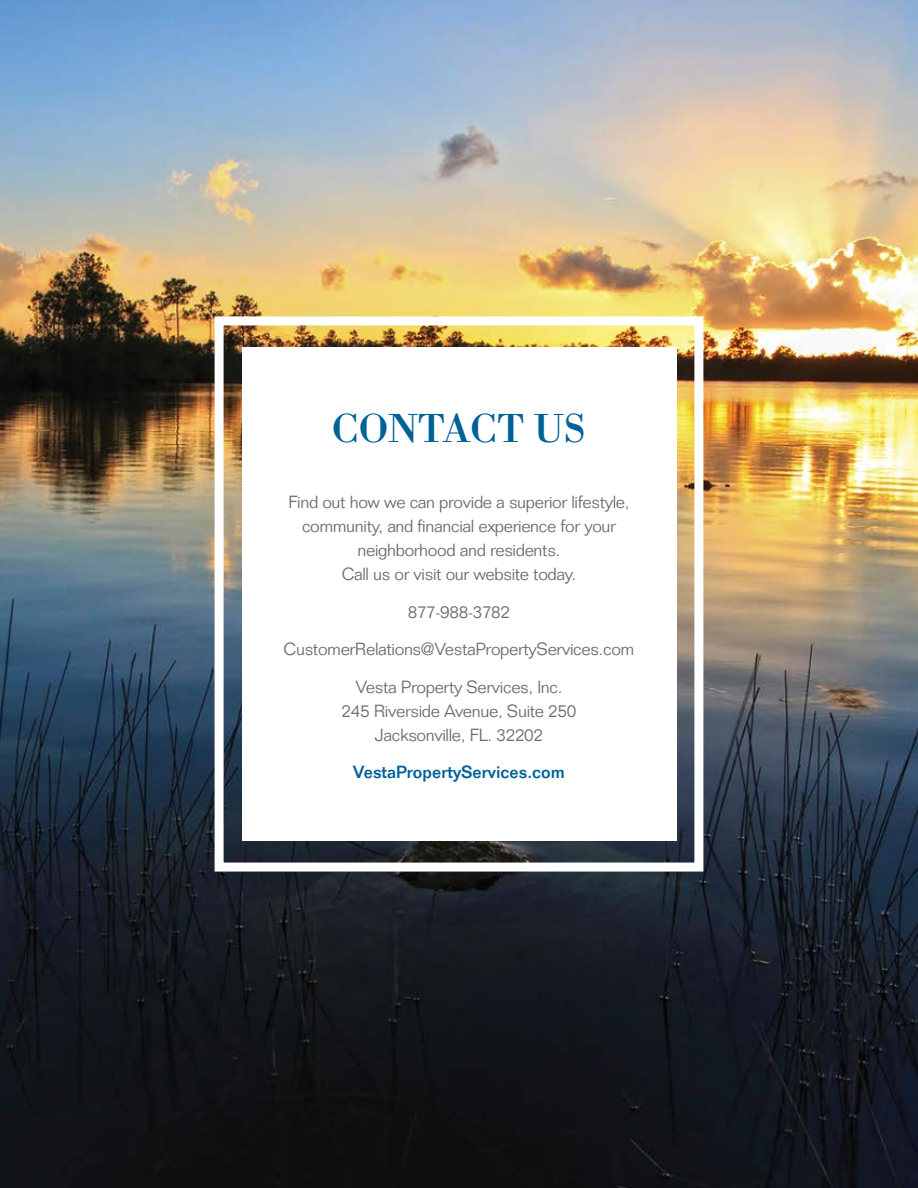
<style>
.page{position:relative;width:918px;height:1188px;background:#fff}
.page>*{position:absolute;margin:0;border:0;box-sizing:border-box;transform-origin:0 0}
.t1{font:42px "Bodoni";letter-spacing:-.02em;color:#006199}
.t2{font:300 17.25px/24px "Folio";letter-spacing:-.02em;color:#6d6e71;text-align:center}
.t3{font:500 17.25px "Folio";color:#006199}
</style>
<div class="page">
<img style="left:0;top:0;width:918px;height:1188px">
<div style="left:242px;top:347px;width:434px;height:494px;background:#fff"></div>
<div style="left:215px;top:316px;width:488px;height:556px;border:9px solid #fff"></div>
<h1 class="t1" style="left:331px;top:402px;width:257px">CONTACT US</h1>
<p class="t2" style="left:288px;top:490px;width:343px">Find out how we can provide a superior lifestyle, community, and financial experience for your neighborhood and residents.<br>Call us or visit our website today.</p>
<p class="t2" style="left:284px;top:593px;width:352px;line-height:37.5px">877-988-3782<br>CustomerRelations@VestaPropertyServices.com<br>Vesta Property Services, Inc.</p>
<p class="t2" style="left:342px;top:699px;width:236px">245 Riverside Avenue, Suite 250<br>Jacksonville, FL. 32202</p>
<p class="t3" style="left:353px;top:762px;width:213px">VestaPropertyServices.com</p>
</div>
